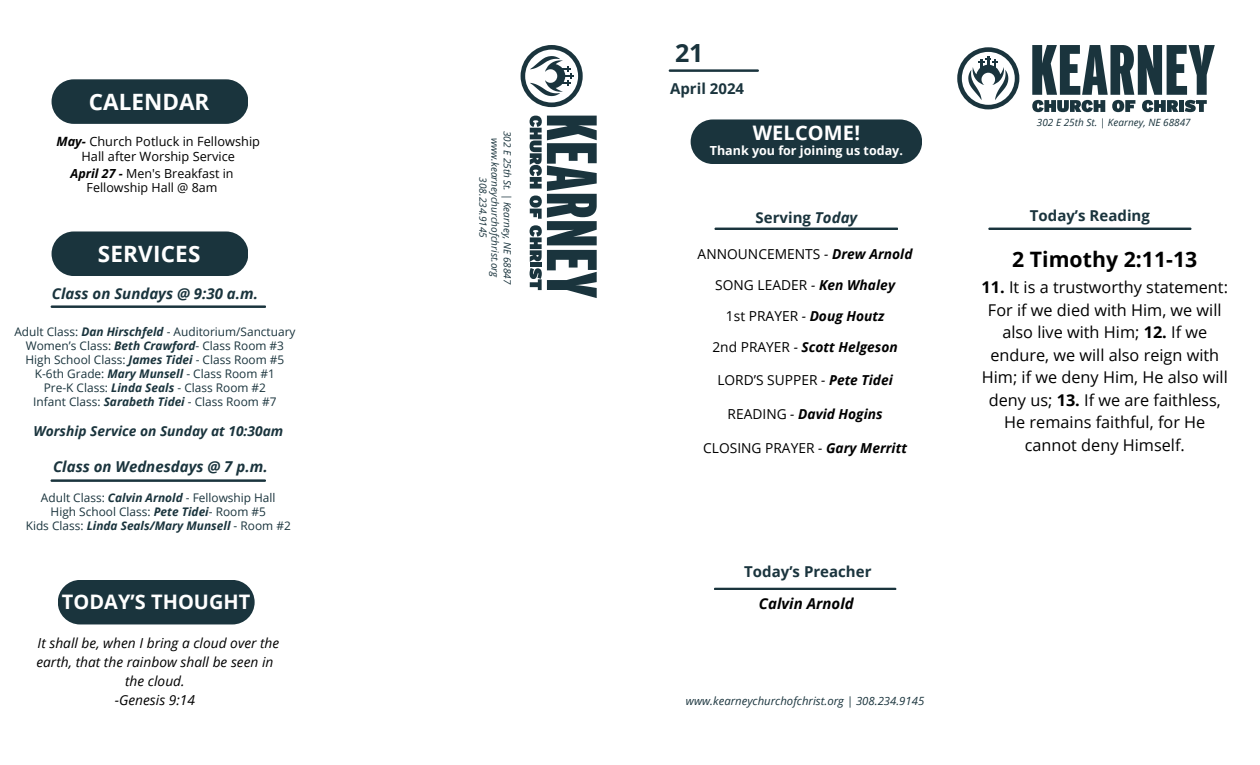
<style>
.page{position:relative;width:1260px;height:765px;background:#fff}
.page>*{position:absolute;margin:0;border:0;box-sizing:border-box;transform-origin:0 0}
.t1{font:700 25px "Open Sans";color:#1a343d}
.t2{font:700 22.5px "Open Sans";letter-spacing:.005em;color:#fff}
.t3{font:700 21.25px "Open Sans";color:#000}
.t4{font:700 20px "Open Sans";color:#fff}
.t5{font:16.25px/22.5px "Open Sans";color:#000;text-align:center}
.t6{font:700 15px "Open Sans";color:#1a343d}
.t7{font:italic 700 15px "Open Sans";color:#1a343d}
.t8{font:italic 700 15px "Open Sans";letter-spacing:.005em;color:#000}
.t9{font:13.75px "Open Sans";color:#000}
.t10{font:italic 13.75px/19.1px "Open Sans";color:#000;text-align:center}
.t11{font:italic 700 13.75px "Open Sans";color:#000}
.t12{font:italic 700 13.75px "Open Sans";color:#1a343d}
.t13{font:12.75px/15px "Open Sans";color:#000;text-align:center}
.t14{font:12.5px/14px "Open Sans";color:#000;text-align:center}
.t15{font:700 12.5px "Open Sans";color:#fff}
.t16{font:11.88px "Open Sans";color:#1a343d}
.t17{font:italic 700 11.88px "Open Sans";color:#1a343d}
.t18{font:italic 11.38px "Open Sans";color:#1a343d}
.t19{font:italic 10px/12.2px "Open Sans";color:#1a343d;text-align:center}
.s1{font-weight:700;font-style:italic}
.s2{font-weight:400;font-style:normal}
.s3{font-style:italic}
.s4{font-weight:400}
.s5{font-weight:700}
</style>
<div class="page">
<div style="left:52px;top:79px;width:196px;height:45px;background:#1a343d;border-radius:22px"></div>
<svg style="left:530px;top:116px;width:67px;height:182px"></svg>
<svg style="left:521px;top:45px;width:62px;height:62px"></svg>
<div style="left:52px;top:231px;width:196px;height:45px;background:#1a343d;border-radius:22px"></div>
<hr style="left:669px;top:69px;width:90px;height:3px;background:#1a343d">
<div style="left:691px;top:119px;width:231px;height:45px;background:#1a343d;border-radius:22px"></div>
<hr style="left:714px;top:228px;width:184px;height:2px;background:#1a343d">
<hr style="left:714px;top:588px;width:182px;height:2px;background:#1a343d">
<svg style="left:957px;top:47px;width:62px;height:62px"></svg>
<hr style="left:988px;top:228px;width:204px;height:2px;background:#1a343d">
<svg style="left:1032px;top:45px;width:183px;height:67px"></svg>
<hr style="left:51px;top:479px;width:215px;height:3px;background:#1a343d">
<hr style="left:51px;top:305px;width:215px;height:3px;background:#1a343d">
<div style="left:58px;top:580px;width:197px;height:44px;background:#1a343d;border-radius:22px"></div>
<p class="t2" style="left:89px;top:86px;width:122px">CALENDAR</p>
<p class="t13" style="left:56px;top:133px;width:205px"><span class="s1">May-</span> Church Potluck in Fellowship<br>Hall after Worship Service</p>
<p class="t14" style="left:71px;top:166px;width:165px"><span class="s1">April 27 -</span> Men's Breakfast in<br>Fellowship Hall @ 8am</p>
<p class="t2" style="left:98px;top:238px;width:104px">SERVICES</p>
<p class="t7" style="left:52px;top:283px;width:208px">Class on Sundays @ 9:30 a.m.</p>
<p class="t16" style="left:14px;top:323px;width:283px">Adult Class: <span class="s1">Dan Hirschfeld</span> - Auditorium/Sanctuary</p>
<p class="t16" style="left:26px;top:337px;width:260px">Women’s Class: <span class="s1">Beth Crawford</span>- Class Room #3</p>
<p class="t16" style="left:25px;top:352px;width:260px">High School Class: <span class="s1">James Tidei</span> - Class Room #5</p>
<h6 class="t16" style="left:35px;top:366px;width:242px">K-6th Grade: <span class="s1">Mary Munsell</span> - Class Room #1</h6>
<h4 class="t16" style="left:44px;top:380px;width:224px">Pre-K Class: <span class="s1">Linda Seals</span> - Class Room #2</h4>
<p class="t16" style="left:33px;top:394px;width:245px">Infant Class: <span class="s1">Sarabeth Tidei</span> - Class Room #7</p>
<p class="t12" style="left:33px;top:421px;width:251px">Worship Service on Sunday at 10:30am</p>
<p class="t7" style="left:53px;top:455px;width:216px">Class on Wednesdays @ 7 p.m.</p>
<h1 class="t16" style="left:41px;top:489px;width:236px">Adult Class: <span class="s1">Calvin Arnold</span> - Fellowship Hall</h1>
<h4 class="t16" style="left:51px;top:503px;width:217px">High School Class: <span class="s1">Pete Tidei</span>- Room #5</h4>
<p class="t17" style="left:26px;top:517px;width:267px"><span class="s2">Kids Class:</span> Linda Seals/Mary Munsell <span class="s2">- Room #2</span></p>
<h2 class="t4" style="left:62px;top:587px;width:190px">TODAY’S THOUGHT</h2>
<h5 class="t10" style="left:36px;top:633px;width:244px">It shall be, when I bring a cloud over the earth, that the rainbow shall be seen in the cloud.</h5>
<h4 class="t10" style="left:115px;top:690px;width:82px">-Genesis 9:14</h4>
<h1 class="t19" style="left:514px;top:131px;width:155px;rotate:90deg">302 E 25th St. | Kearney, NE 68847 www.kearneychurchofchrist.org</h1>
<p class="t19" style="left:489px;top:177px;width:62px;rotate:90deg">308.234.9145</p>
<h3 class="t1" style="left:675px;top:36px;width:30px">21</h3>
<p class="t6" style="left:670px;top:78px;width:76px">April 2024</p>
<h6 class="t4" style="left:753px;top:119px;width:109px">WELCOME!</h6>
<h4 class="t15" style="left:710px;top:142px;width:195px">Thank you for joining us today.</h4>
<p class="t6" style="left:756px;top:207px;width:103px">Serving <span class="s3">Today</span></p>
<h4 class="t9" style="left:698px;top:244px;width:216px">ANNOUNCEMENTS <span class="s3">-</span> <span class="s1">DrewArnold</span></h4>
<p class="t9" style="left:715px;top:275px;width:182px">SONG LEADER <span class="s3">-</span> <span class="s1">Ken Whaley</span></p>
<p class="t9" style="left:726px;top:307px;width:160px">1st PRAYER <span class="s3">-</span> <span class="s1">Doug Houtz</span></p>
<p class="t11" style="left:712px;top:338px;width:187px"><span class="s2">2nd PRAYER</span> <span class="s4">-</span> Scott Helgeson</p>
<p class="t9" style="left:717px;top:371px;width:177px">LORD’S SUPPER <span class="s3">-</span> <span class="s1">Pete Tidei</span></p>
<p class="t11" style="left:728px;top:404px;width:157px"><span class="s2">READING</span> <span class="s4">-</span> David Hogins</p>
<p class="t9" style="left:703px;top:438px;width:205px">CLOSING PRAYER <span class="s3">-</span> <span class="s1">Gary Merritt</span></p>
<p class="t6" style="left:744px;top:561px;width:129px">Today’s Preacher</p>
<p class="t8" style="left:759px;top:593px;width:96px">Calvin Arnold</p>
<h3 class="t18" style="left:686px;top:693px;width:240px">www.kearneychurchofchrist.org | 308.234.9145</h3>
<p class="t19" style="left:1037px;top:116px;width:155px">302 E 25th St. | Kearney, NE 68847</p>
<p class="t6" style="left:1030px;top:205px;width:122px">Today’s Reading</p>
<p class="t3" style="left:1012px;top:244px;width:187px">2 Timothy 2:11-13</p>
<h4 class="t5" style="left:982px;top:276px;width:248px"><span class="s5">11.</span> It is a trustworthy statement:<br>For if we died with Him, we will also live with Him; <span class="s5">12.</span> If we endure, we will also reign with<br>Him; if we deny Him, He also will deny us; <span class="s5">13.</span> If we are faithless,<br>He remains faithful, for He cannot deny Himself.</h4>
</div>
